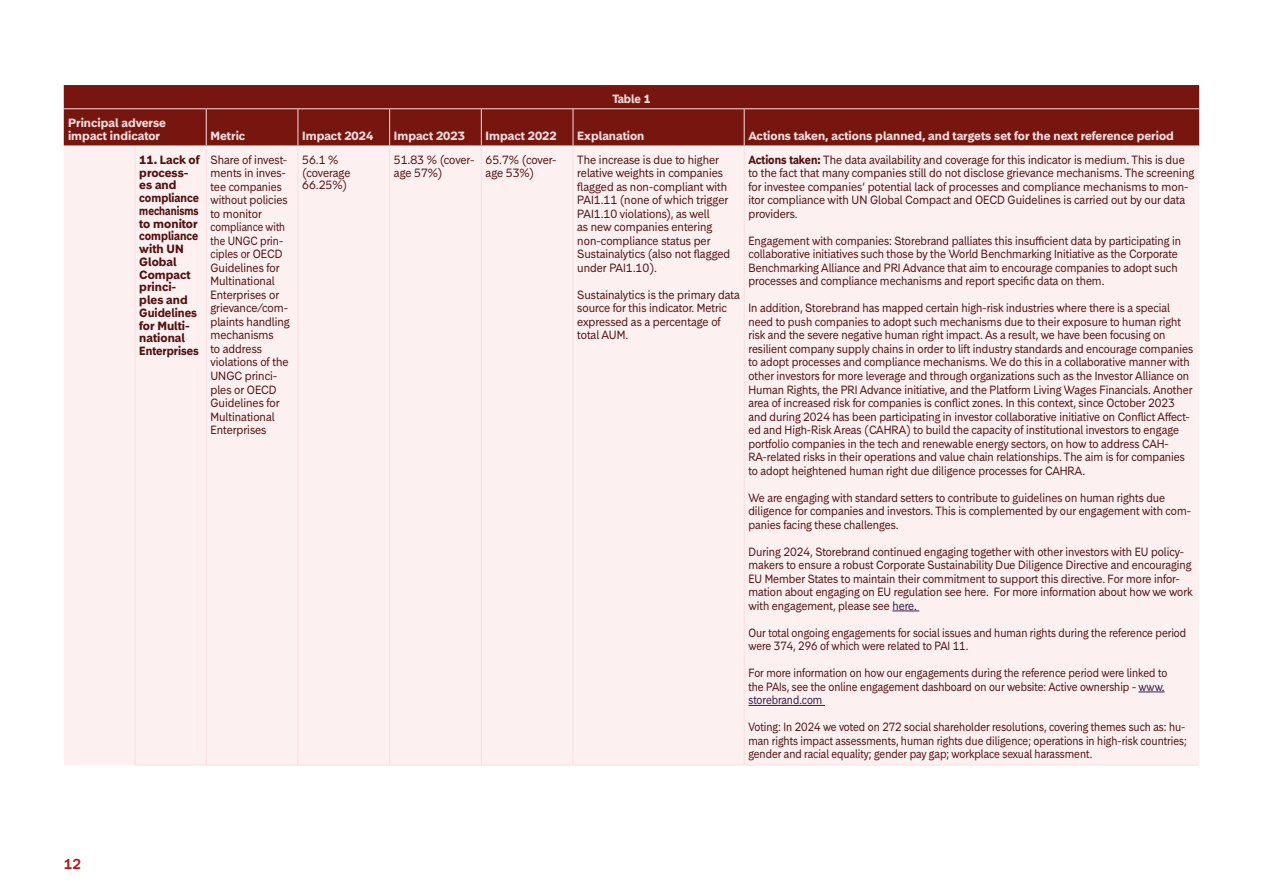
<style>
.page{position:relative;width:1263px;height:893px;background:#fff}
.page>*{position:absolute;margin:0;border:0;box-sizing:border-box;transform-origin:0 0}
.t1{font:600 13.5px "Storebrand Text";color:#b31918}
.Table_content_cells_extra_dark_red__righ{font:11.25px/13.5px "Storebrand Text";color:#531111;scale:.93 1}
.Table_content_cells_extra_dark_red__left{font:11.25px/13.5px "Storebrand Text";color:#531111;scale:.95 1}
.Table_content_cells_extra_dark_red__righ-2{font:11.25px/13.5px "Storebrand Text";color:#531111;scale:.9 1}
.Table_content_cells_extra_dark_red__righ-3{font:11.25px/13.5px "Storebrand Text";color:#531111;scale:.95 1}
.Table_header_row_light_red__left__-_8pt{font:700 11.25px/13.5px "Storebrand Text";color:#fbdee0}
.Table_content_cells_extra_dark_red__left-2{font:700 11.25px/12.8px "Storebrand Text";color:#531111}
.Table_header_row_light_red__left__-_8pt-2{font:700 11.25px "Storebrand Text";color:#fbdee0;scale:.95 1}
.s1{font-weight:700}
.s2{color:#381c47}
</style>
<div class="page">
<div style="left:64px;top:85px;width:1135px;height:60px;background:#76160e"></div>
<div style="left:64px;top:147px;width:1135px;height:618px;background:#fdf0f1"></div>
<hr style="left:298px;top:109px;width:1px;height:36px;background:#fbdee0">
<hr style="left:389px;top:109px;width:1px;height:36px;background:#fbdee0">
<hr style="left:481px;top:109px;width:1px;height:36px;background:#fbdee0">
<hr style="left:573px;top:109px;width:1px;height:36px;background:#fbdee0">
<hr style="left:206px;top:147px;width:1px;height:618px;background:#fbdee0">
<hr style="left:298px;top:147px;width:1px;height:618px;background:#fbdee0">
<hr style="left:389px;top:147px;width:1px;height:618px;background:#fbdee0">
<hr style="left:481px;top:147px;width:1px;height:618px;background:#fbdee0">
<hr style="left:573px;top:147px;width:1px;height:618px;background:#fbdee0">
<hr style="left:744px;top:147px;width:1px;height:618px;background:#fbdee0">
<hr style="left:135px;top:765px;width:71px;height:1px;background:#fbdee0">
<hr style="left:206px;top:765px;width:92px;height:1px;background:#fbdee0">
<hr style="left:298px;top:765px;width:92px;height:1px;background:#fbdee0">
<hr style="left:390px;top:765px;width:91px;height:1px;background:#fbdee0">
<hr style="left:573px;top:765px;width:171px;height:1px;background:#fbdee0">
<hr style="left:206px;top:109px;width:1px;height:36px;background:#fbdee0">
<hr style="left:64px;top:145px;width:71px;height:2px;background:#fdf0f1">
<hr style="left:135px;top:145px;width:71px;height:2px;background:#fdf0f1">
<hr style="left:64px;top:108px;width:71px;height:1px;background:#fbdee0">
<hr style="left:135px;top:108px;width:71px;height:1px;background:#fbdee0">
<hr style="left:206px;top:108px;width:92px;height:1px;background:#fbdee0">
<hr style="left:298px;top:108px;width:92px;height:1px;background:#fbdee0">
<hr style="left:390px;top:108px;width:91px;height:1px;background:#fbdee0">
<hr style="left:481px;top:108px;width:92px;height:1px;background:#fbdee0">
<hr style="left:573px;top:108px;width:171px;height:1px;background:#fbdee0">
<hr style="left:744px;top:108px;width:455px;height:1px;background:#fbdee0">
<hr style="left:744px;top:109px;width:1px;height:36px;background:#fbdee0">
<hr style="left:481px;top:765px;width:92px;height:1px;background:#fbdee0">
<hr style="left:135px;top:147px;width:1px;height:618px;background:#fbdee0">
<hr style="left:206px;top:145px;width:92px;height:2px;background:#fdf0f1">
<hr style="left:298px;top:145px;width:92px;height:2px;background:#fdf0f1">
<hr style="left:390px;top:145px;width:91px;height:2px;background:#fdf0f1">
<hr style="left:481px;top:145px;width:92px;height:2px;background:#fdf0f1">
<hr style="left:573px;top:145px;width:171px;height:2px;background:#fdf0f1">
<hr style="left:744px;top:145px;width:455px;height:2px;background:#fdf0f1">
<hr style="left:744px;top:765px;width:455px;height:1px;background:#fbdee0">
<svg style="left:892px;top:611px;width:27px;height:1px"></svg>
<svg style="left:1138px;top:692px;width:27px;height:1px"></svg>
<hr style="left:748px;top:705px;width:77px;height:1px;background:#381c47">
<p class="Table_header_row_light_red__left__-_8pt" style="left:68px;top:115px;width:99px">Principal adverse impact indicator</p>
<p class="Table_header_row_light_red__left__-_8pt-2" style="left:612px;top:91px;width:42px">Table 1</p>
<p class="Table_header_row_light_red__left__-_8pt" style="left:210px;top:129px;width:36px">Metric</p>
<p class="Table_header_row_light_red__left__-_8pt" style="left:302px;top:129px;width:73px">Impact 2024</p>
<p class="Table_header_row_light_red__left__-_8pt" style="left:394px;top:129px;width:73px">Impact 2023</p>
<p class="Table_header_row_light_red__left__-_8pt" style="left:486px;top:129px;width:73px">Impact 2022</p>
<p class="Table_header_row_light_red__left__-_8pt" style="left:577px;top:129px;width:69px">Explanation</p>
<p class="Table_header_row_light_red__left__-_8pt" style="left:748px;top:129px;width:427px">Actions taken, actions planned, and targets set for the next reference period</p>
<p class="t1" style="left:64px;top:855px;width:19px">12</p>
<p class="Table_content_cells_extra_dark_red__left-2" style="left:139px;top:153px;width:62px">11. Lack of process&shy;es and compliance mechanisms to monitor compliance with UN<br>Global<br>Compact princi&shy;ples and<br>Guidelines for Multi&shy;national<br>Enterprises</p>
<p class="Table_content_cells_extra_dark_red__left" style="left:210px;top:153px;width:85px">Share of invest&shy;ments in inves&shy;tee companies without policies to monitor compliance with the UNGC prin&shy;ciples or OECD<br>Guidelines for<br>Multinational<br>Enterprises or grievance/com&shy;plaints handling mechanisms<br>to address violations of the<br>UNGC princi&shy;ples or OECD<br>Guidelines for<br>Multinational<br>Enterprises</p>
<p class="Table_content_cells_extra_dark_red__left" style="left:302px;top:153px;width:52px;line-height:12.8px">56.1 % (coverage<br>66.25%)</p>
<p class="Table_content_cells_extra_dark_red__left" style="left:394px;top:153px;width:86px;line-height:12.8px">51.83 % (cover&shy;age 57%)</p>
<p class="Table_content_cells_extra_dark_red__left" style="left:486px;top:153px;width:76px;line-height:12.8px">65.7% (cover&shy;age 53%)</p>
<p class="Table_content_cells_extra_dark_red__left" style="left:577px;top:153px;width:163px">The increase is due to higher relative weights in companies flagged as non-compliant with<br>PAI1.11 (none of which trigger<br>PAI1.10 violations), as well<br>as new companies entering non-compliance status per<br>Sustainalytics (also not flagged under PAI1.10).</p>
<p class="Table_content_cells_extra_dark_red__left" style="left:577px;top:288px;width:173px">Sustainalytics is the primary data source for this indicator. Metric expressed as a percentage of total AUM.</p>
<p class="Table_content_cells_extra_dark_red__righ-3" style="left:748px;top:153px;width:471px"><span class="s1">Actions taken:</span> The data availability and coverage for this indicator is medium. This is due to the fact that many companies still do not disclose grievance mechanisms. The screening for investee companies’ potential lack of processes and compliance mechanisms to mon&shy;itor compliance with UN Global Compact and OECD Guidelines is carried out by our data providers.</p>
<p class="Table_content_cells_extra_dark_red__righ" style="left:748px;top:234px;width:467px">Engagement with companies: Storebrand palliates this insufficient data by participating in collaborative initiatives such those by the World Benchmarking Initiative as the Corporate Benchmarking Alliance and PRI Advance that aim to encourage companies to adopt such processes and compliance mechanisms and report specific data on them.</p>
<p class="Table_content_cells_extra_dark_red__righ" style="left:748px;top:301px;width:480px">In addition, Storebrand has mapped certain high-risk industries where there is a special need to push companies to adopt such mechanisms due to their exposure to human right risk and the severe negative human right impact. As a result, we have been focusing on resilient company supply chains in order to lift industry standards and encourage companies to adopt processes and compliance mechanisms. We do this in a collaborative manner with other investors for more leverage and through organizations such as the Investor Alliance on Human Rights, the PRI Advance initiative, and the Platform Living Wages Financials. Another area of increased risk for companies is conflict zones. In this context, since October 2023 and during 2024 has been participating in investor collaborative initiative on Conflict Affect&shy;ed and High-Risk Areas (CAHRA) to build the capacity of institutional investors to engage portfolio companies in the tech and renewable energy sectors, on how to address CAH-RA-related risks in their operations and value chain relationships. The aim is for companies to adopt heightened human right due diligence processes for CAHRA.</p>
<p class="Table_content_cells_extra_dark_red__righ" style="left:748px;top:490px;width:477px">We are engaging with standard setters to contribute to guidelines on human rights due diligence for companies and investors. This is complemented by our engagement with com&shy;panies facing these challenges.</p>
<p class="Table_content_cells_extra_dark_red__righ" style="left:748px;top:544px;width:479px">During 2024, Storebrand continued engaging together with other investors with EU policy&shy;makers to ensure a robust Corporate Sustainability Due Diligence Directive and encouraging EU Member States to maintain their commitment to support this directive. For more infor&shy;mation about engaging on EU regulation see here. For more information about how we work with engagement, please see <span class="s2">here.</span></p>
<p class="Table_content_cells_extra_dark_red__righ-2" style="left:748px;top:625px;width:488px">Our total ongoing engagements for social issues and human rights during the reference period were 374, 296 of which were related to PAI 11.</p>
<p class="Table_content_cells_extra_dark_red__righ-2" style="left:748px;top:666px;width:467px">For more information on how our engagements during the reference period were linked to the PAIs, see the online engagement dashboard on our website: Active ownership - <span class="s2">www. storebrand.com</span></p>
<p class="Table_content_cells_extra_dark_red__righ-2" style="left:748px;top:720px;width:488px;text-align:justify">Voting: In 2024 we voted on 272 social shareholder resolutions, covering themes such as: hu&shy;man rights impact assessments, human rights due diligence; operations in high-risk countries; gender and racial equality; gender pay gap; workplace sexual harassment.</p>
</div>
